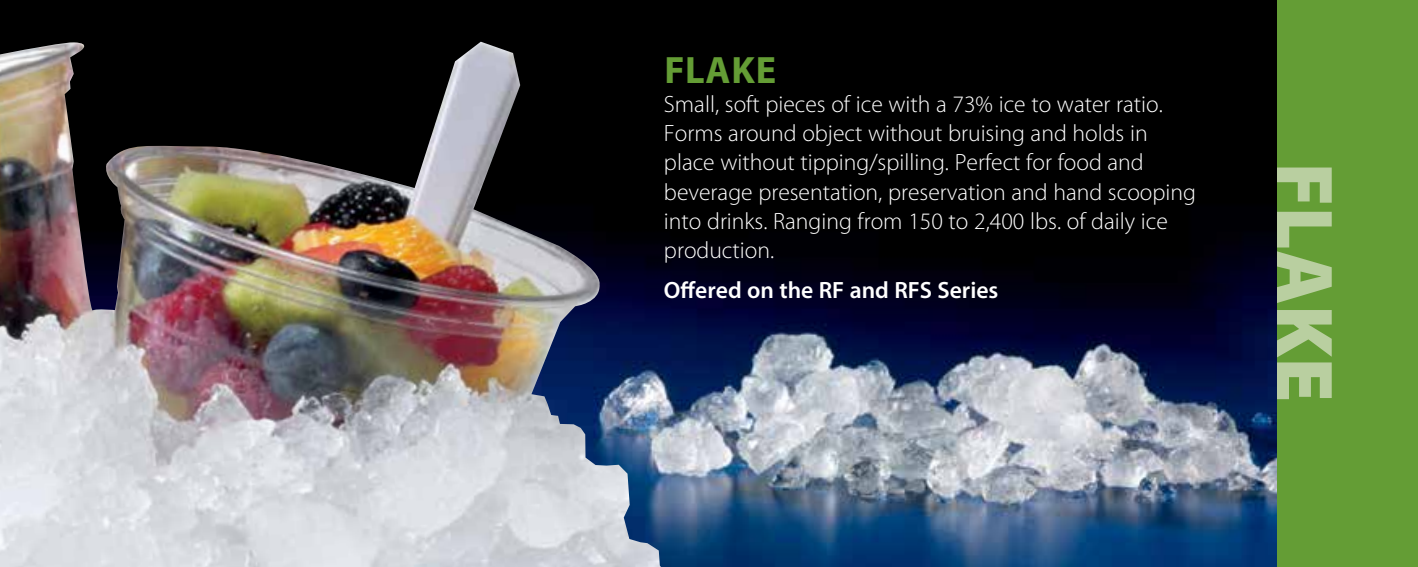
<style>
.page{position:relative;width:1418px;height:567px;background:#fff}
.page>*{position:absolute;margin:0;border:0;box-sizing:border-box;transform-origin:0 0}
.t1{font:900 81.23px "Myriad Pro";color:#b9cfa0}
.t2{font:700 38.25px "Myriad Pro";letter-spacing:.02em;color:#649d35}
.t3{font:300 23.62px/29.2px "Myriad Pro";color:#fff}
.t4{font:600 23.62px "Myriad Pro";color:#fff}
</style>
<div class="page">
<div style="left:1261px;top:0;width:157px;height:567px;background:#649d35"></div>
<img style="left:0;top:0;width:1276px;height:567px">
<img style="left:0;top:42px;width:661px;height:525px">
<h2 class="t2" style="left:664px;top:45px;width:113px">FLAKE</h2>
<p class="t3" style="left:664px;top:90px;width:533px">Small, soft pieces of ice with a 73% ice to water ratio.<br>Forms around object without bruising and holds in place without tipping/spilling. Perfect for food and beverage presentation, preservation and hand scooping into drinks. Ranging from 150 to 2,400 lbs. of daily ice production.</p>
<p class="t4" style="left:664px;top:275px;width:336px">Offered on the RF and RFS Series</p>
<h1 class="t1" style="left:1358px;top:162px;width:241px;rotate:90deg">FLAKE</h1>
</div>
